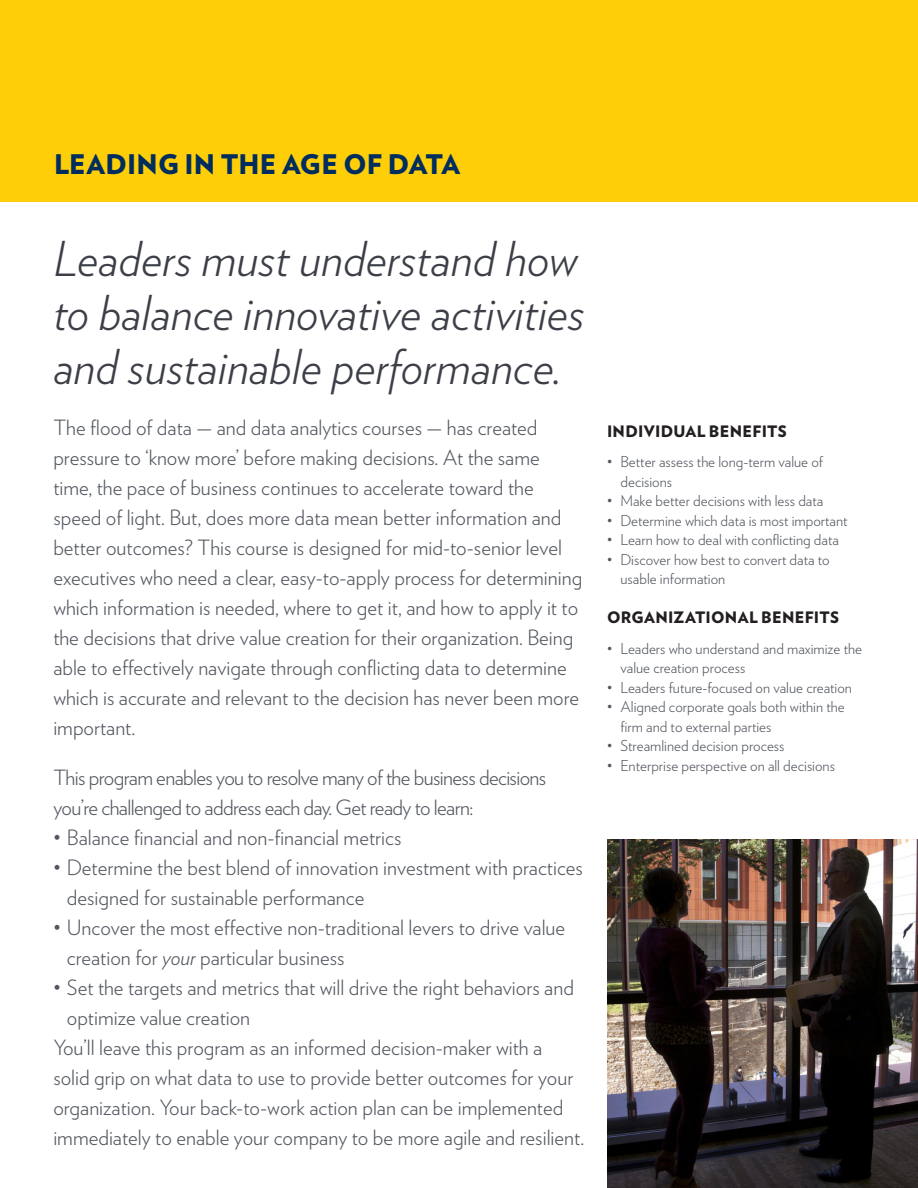
<style>
.page{position:relative;width:918px;height:1188px;background:#fff}
.page>*{position:absolute;margin:0;border:0;box-sizing:border-box;transform-origin:0 0}
.Titles___large{font:italic 300 48px/54px "Verlag";color:#3c3f47}
.t1{font:900 27px "Verlag";letter-spacing:.005em;color:#002d5e}
.Intro{font:300 21px/30px "Verlag";color:#535860}
.Intro-2{font:300 21px/30px "Verlag";letter-spacing:-.03em;color:#535860}
.t2{font:900 15.75px "Verlag";letter-spacing:.02em;color:#231f20}
.Bullet_1{font:300 15px/19.5px "Verlag";color:#535860}
.s1{font-style:italic}
</style>
<div class="page">
<div style="left:0;top:0;width:918px;height:201px;background:#fece08"></div>
<img style="left:608px;top:839px;width:310px;height:349px">
<h1 class="t1" style="left:54px;top:142px;width:408px">LEADING IN THE AGE OF DATA</h1>
<p class="Titles___large" style="left:53px;top:228px;width:533px">Leaders must understand how to balance innovative activities and sustainable performance.</p>
<p class="Intro" style="left:53px;top:411px;width:530px">The flood of data — and data analytics courses — has created pressure to ‘know more’ before making decisions. At the same time, the pace of business continues to accelerate toward the speed of light. But, does more data mean better information and better outcomes? This course is designed for mid-to-senior level executives who need a clear, easy-to-apply process for determining which information is needed, where to get it, and how to apply it to the decisions that drive value creation for their organization. Being able to effectively navigate through conflicting data to determine which is accurate and relevant to the decision has never been more important.</p>
<p class="Intro-2" style="left:53px;top:761px;width:495px">This program enables you to resolve many of the business decisions you’re challenged to address each day. Get ready to learn:</p>
<p class="Intro" style="left:53px;top:821px;width:350px">• Balance financial and non-financial metrics</p>
<p class="Intro" style="left:67px;top:851px;width:518px;text-indent:-14px">• Determine the best blend of innovation investment with practices designed for sustainable performance</p>
<p class="Intro" style="left:67px;top:911px;width:500px;text-indent:-14px">• Uncover the most effective non-traditional levers to drive value creation for <span class="s1">your</span> particular business</p>
<p class="Intro" style="left:67px;top:971px;width:509px;text-indent:-14px">• Set the targets and metrics that will drive the right behaviors and optimize value creation</p>
<p class="Intro" style="left:53px;top:1031px;width:532px">You’ll leave this program as an informed decision-maker with a<br>solid grip on what data to use to provide better outcomes for your organization. Your back-to-work action plan can be implemented immediately to enable your company to be more agile and resilient.</p>
<h2 class="t2" style="left:607px;top:418px;width:181px">INDIVIDUAL BENEFITS</h2>
<p class="Bullet_1" style="left:621px;top:451px;width:204px;text-indent:-14px">• Better assess the long-term value of decisions</p>
<p class="Bullet_1" style="left:607px;top:490px;width:218px">• Make better decisions with less data</p>
<p class="Bullet_1" style="left:607px;top:510px;width:242px">• Determine which data is most important</p>
<p class="Bullet_1" style="left:607px;top:529px;width:233px">• Learn how to deal with conflicting data</p>
<p class="Bullet_1" style="left:621px;top:549px;width:211px;text-indent:-14px">• Discover how best to convert data to usable information</p>
<h2 class="t2" style="left:607px;top:605px;width:234px">ORGANIZATIONAL BENEFITS</h2>
<p class="Bullet_1" style="left:621px;top:638px;width:243px;text-indent:-14px">• Leaders who understand and maximize the value creation process</p>
<p class="Bullet_1" style="left:607px;top:677px;width:247px">• Leaders future-focused on value creation</p>
<p class="Bullet_1" style="left:621px;top:696px;width:226px;text-indent:-14px">• Aligned corporate goals both within the firm and to external parties</p>
<p class="Bullet_1" style="left:607px;top:735px;width:179px">• Streamlined decision process</p>
<p class="Bullet_1" style="left:607px;top:755px;width:230px">• Enterprise perspective on all decisions</p>
</div>
